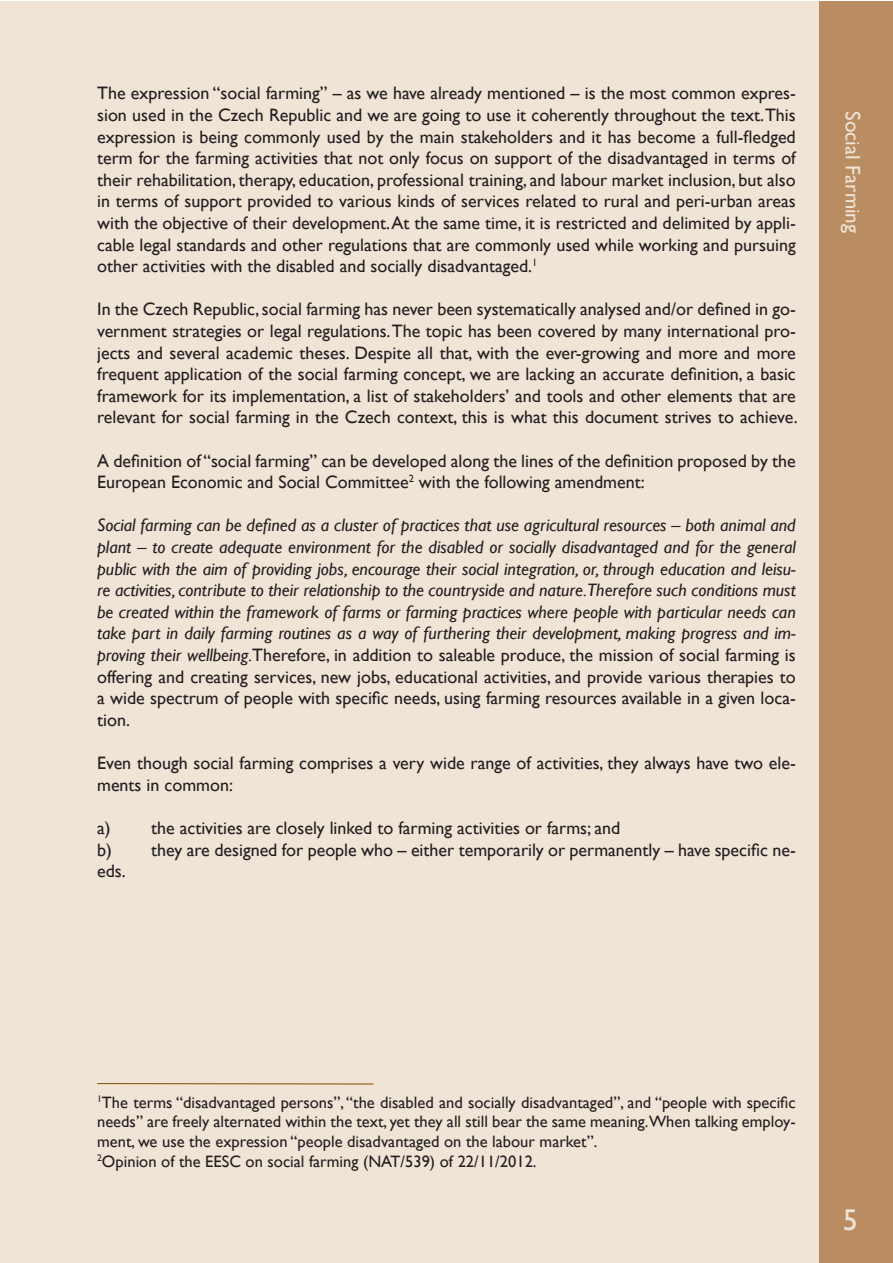
<style>
.page{position:relative;width:893px;height:1263px;background:#fff}
.page>*{position:absolute;margin:0;border:0;box-sizing:border-box;transform-origin:0 0}
.t1{font:30px "Gill Sans";color:#efe4d6}
.t2{font:21px "Gill Sans";color:#efe4d6}
.t3{font:18px/21.6px "Gill Sans";color:#231f20}
.t4{font:italic 18px/21.6px "Gill Sans";color:#231f20;text-align:justify}
.t5{font:16.5px/19.8px "Gill Sans";color:#231f20;text-align:justify}
.s1{font-style:normal}
</style>
<div class="page">
<div style="left:0;top:1px;width:893px;height:1261px;background:#efe4d6"></div>
<div style="left:819px;top:1px;width:74px;height:1261px;background:#b98c62"></div>
<hr style="left:97px;top:1083px;width:277px;height:1px;background:#814909">
<p class="t3" style="left:97px;top:83px;width:700px;text-align:justify">The expression “social farming” – as we have already mentioned – is the most common expres&shy;sion used in the Czech Republic and we are going to use it coherently throughout the text. This expression is being commonly used by the main stakeholders and it has become a full-fledged term for the farming activities that not only focus on support of the disadvantaged in terms of their rehabilitation, therapy, education, professional training, and labour market inclusion, but also in terms of support provided to various kinds of services related to rural and peri-urban areas with the objective of their development. At the same time, it is restricted and delimited by appli&shy;cable legal standards and other regulations that are commonly used while working and pursuing other activities with the disabled and socially disadvantaged.<sup>1</sup></p>
<p class="t3" style="left:97px;top:299px;width:702px;text-align:justify">In the Czech Republic, social farming has never been systematically analysed and/or defined in go&shy;vernment strategies or legal regulations. The topic has been covered by many international pro&shy;jects and several academic theses. Despite all that, with the ever-growing and more and more frequent application of the social farming concept, we are lacking an accurate definition, a basic framework for its implementation, a list of stakeholders’ and tools and other elements that are relevant for social farming in the Czech context, this is what this document strives to achieve.</p>
<p class="t3" style="left:97px;top:450px;width:700px">A definition of “social farming” can be developed along the lines of the definition proposed by the<br>European Economic and Social Committee<sup>2</sup> with the following amendment:</p>
<p class="t4" style="left:97px;top:515px;width:700px">Social farming can be defined as a cluster of practices that use agricultural resources – both animal and plant – to create adequate environment for the disabled or socially disadvantaged and for the general public with the aim of providing jobs, encourage their social integration, or, through education and leisu&shy;re activities, contribute to their relationship to the countryside and nature.Therefore such conditions must be created within the framework of farms or farming practices where people with particular needs can take part in daily farming routines as a way of furthering their development, making progress and im&shy;proving their wellbeing.<span class="s1">Therefore, in addition to saleable produce, the mission of social farming is offering and creating services, new jobs, educational activities, and provide various therapies to</span></p>
<p class="t3" style="left:97px;top:688px;width:700px">a wide spectrum of people with specific needs, using farming resources available in a given loca&shy;tion.</p>
<p class="t3" style="left:97px;top:752px;width:700px">Even though social farming comprises a very wide range of activities, they always have two ele&shy;ments in common:</p>
<p class="t3" style="left:97px;top:817px;width:525px">a) the activities are closely linked to farming activities or farms; and</p>
<p class="t3" style="left:97px;top:839px;width:700px">b) they are designed for people who – either temporarily or permanently – have specific ne&shy;eds.</p>
<p class="t2" style="left:865px;top:111px;width:123px;rotate:90deg">Social Farming</p>
<p class="t5" style="left:97px;top:1092px;width:700px"><sup>1</sup>The terms “disadvantaged persons”, “the disabled and socially disadvantaged”, and “people with specific needs” are freely alternated within the text, yet they all still bear the same meaning.When talking employ&shy;ment, we use the expression “people disadvantaged on the labour market”.</p>
<p class="t5" style="left:97px;top:1152px;width:441px"><sup>2</sup>Opinion of the EESC on social farming (NAT/539) of 22/11/2012.</p>
<p class="t1" style="left:843px;top:1202px;width:16px">5</p>
</div>
